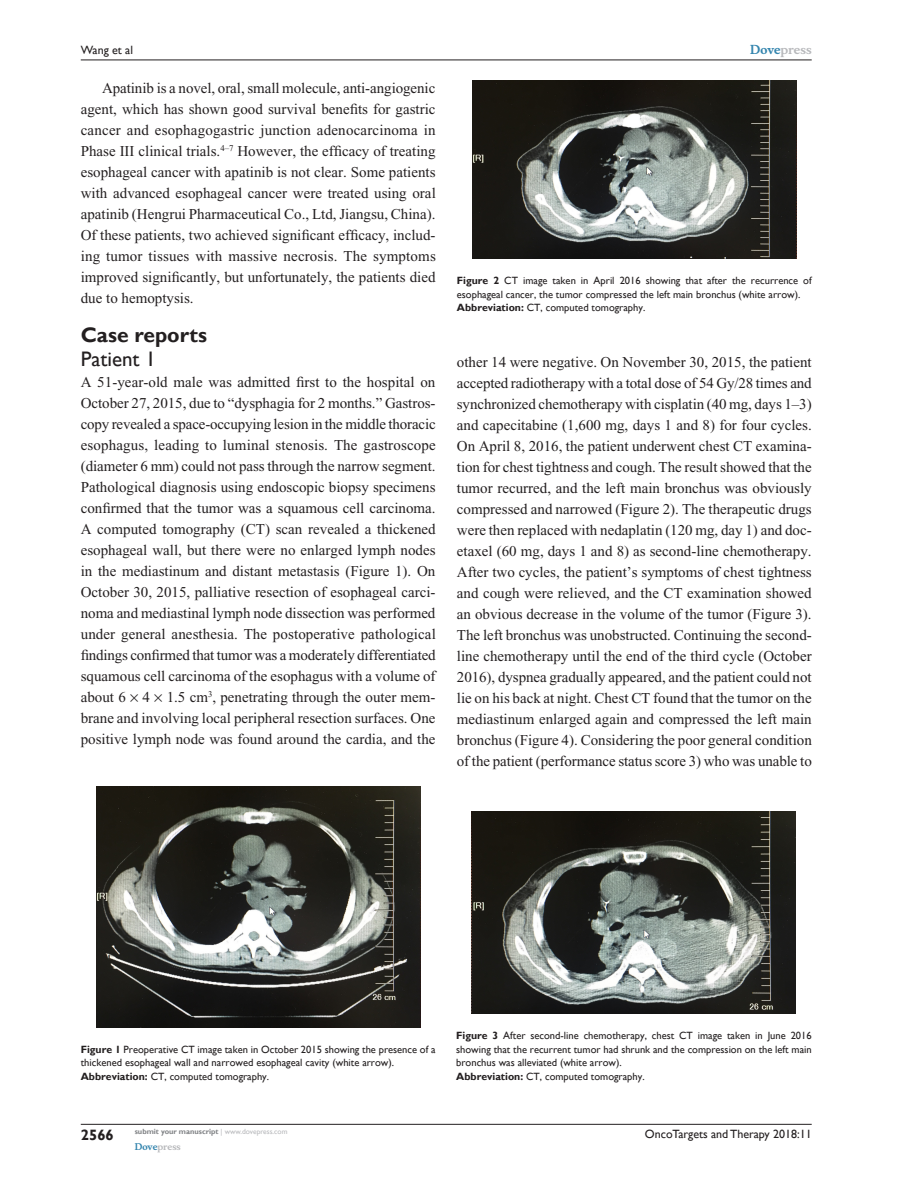
<style>
.page{position:relative;width:918px;height:1188px;background:#fff}
.page>*{position:absolute;margin:0;border:0;box-sizing:border-box;transform-origin:0 0}
.H1-before-H2{font:700 21px "Gill Sans";color:#231f20}
.H2-after-H1{font:21px "Gill Sans";color:#231f20}
.TxF{font:15px/21px "Times New Roman";color:#231f20;text-align:justify}
.Tx{font:15px/21px "Times New Roman";color:#231f20;text-align:justify}
.RunFolio-V{font:700 15px "Gill Sans";color:#231f20}
.RunF-V{font:12px "Gill Sans";color:#231f20}
.RunH-Brand-V{font:700 12px "Musee";color:#b8b9bc}
.RunH-V{font:12px "Gill Sans";color:#231f20}
.FigC{font:10.5px/13.5px "Gill Sans";color:#231f20}
.FigSNRI{font:10.5px "Gill Sans";color:#231f20}
.RunF-Brand-V{font:700 9px "Musee";color:#b8b9bc}
.RunF-SubmityourMS-V{font:700 7.5px "Gill Sans";color:#808285}
.s1{color:#3485ae}
.s2{font-weight:700}
.s3{font-weight:400;color:#b8b9bc}
</style>
<div class="page">
<hr style="left:81px;top:1124px;width:731px;height:1px;background:#231f20">
<hr style="left:81px;top:60px;width:731px;height:1px;background:#231f20">
<img style="left:96px;top:786px;width:324px;height:241px">
<img style="left:472px;top:81px;width:324px;height:178px">
<img style="left:472px;top:811px;width:324px;height:203px">
<p class="RunH-V" style="left:81px;top:43px;width:54px">Wang et al</p>
<p class="Tx" style="left:81px;top:77px;width:357px;text-indent:21px">Apatinib is a novel, oral, small molecule, anti-angiogenic agent, which has shown good survival benefits for gastric cancer and esophagogastric junction adenocarcinoma in Phase III clinical trials.<sup>4–7</sup> However, the efficacy of treating esophageal cancer with apatinib is not clear. Some patients with advanced esophageal cancer were treated using oral apatinib (Hengrui Pharmaceutical Co., Ltd, Jiangsu, China).<br>Of these patients, two achieved significant efficacy, includ&shy;ing tumor tissues with massive necrosis. The symptoms improved significantly, but unfortunately, the patients died due to hemoptysis.</p>
<p class="H1-before-H2" style="left:81px;top:322px;width:128px">Case reports</p>
<p class="H2-after-H1" style="left:81px;top:346px;width:77px">Patient 1</p>
<p class="TxF" style="left:81px;top:371px;width:357px">A 51-year-old male was admitted first to the hospital on October 27, 2015, due to “dysphagia for 2 months.” Gastros&shy;copy revealed a space-occupying lesion in the middle thoracic esophagus, leading to luminal stenosis. The gastroscope (diameter 6 mm) could not pass through the narrow segment.<br>Pathological diagnosis using endoscopic biopsy specimens confirmed that the tumor was a squamous cell carcinoma.<br>A computed tomography (CT) scan revealed a thickened esophageal wall, but there were no enlarged lymph nodes in the mediastinum and distant metastasis (Figure 1). On October 30, 2015, palliative resection of esophageal carci&shy;noma and mediastinal lymph node dissection was performed under general anesthesia. The postoperative pathological findings confirmed that tumor was a moderately differentiated squamous cell carcinoma of the esophagus with a volume of about 6 4 1.5 cm<sup>3</sup>, penetrating through the outer mem&shy;brane and involving local peripheral resection surfaces. One positive lymph node was found around the cardia, and the</p>
<p class="RunH-Brand-V" style="left:750px;top:43px;width:63px"><span class="s1">Dove</span>press</p>
<p class="FigC" style="left:457px;top:274px;width:356px"><span class="s2">Figure 2</span> CT image taken in April 2016 showing that after the recurrence of esophageal cancer, the tumor compressed the left main bronchus (white arrow).</p>
<p class="FigSNRI" style="left:457px;top:302px;width:190px"><span class="s2">Abbreviation:</span> CT, computed tomography.</p>
<p class="TxF" style="left:457px;top:352px;width:357px">other 14 were negative. On November 30, 2015, the patient accepted radiotherapy with a total dose of 54 Gy/28 times and synchronized chemotherapy with cisplatin (40 mg, days 1–3) and capecitabine (1,600 mg, days 1 and 8) for four cycles.<br>On April 8, 2016, the patient underwent chest CT examina&shy;tion for chest tightness and cough. The result showed that the tumor recurred, and the left main bronchus was obviously compressed and narrowed (Figure 2). The therapeutic drugs were then replaced with nedaplatin (120 mg, day 1) and doc&shy;etaxel (60 mg, days 1 and 8) as second-line chemotherapy.<br>After two cycles, the patient’s symptoms of chest tightness and cough were relieved, and the CT examination showed an obvious decrease in the volume of the tumor (Figure 3).<br>The left bronchus was unobstructed. Continuing the second&shy;line chemotherapy until the end of the third cycle (October 2016), dyspnea gradually appeared, and the patient could not lie on his back at night. Chest CT found that the tumor on the mediastinum enlarged again and compressed the left main bronchus (Figure 4). Considering the poor general condition of the patient (performance status score 3) who was unable to</p>
<p class="FigC" style="left:81px;top:1042px;width:356px"><span class="s2">Figure 1</span> Preoperative CT image taken in October 2015 showing the presence of a thickened esophageal wall and narrowed esophageal cavity (white arrow).</p>
<p class="FigSNRI" style="left:81px;top:1070px;width:190px"><span class="s2">Abbreviation:</span> CT, computed tomography.</p>
<p class="RunFolio-V" style="left:81px;top:1126px;width:35px">2566</p>
<p class="RunF-SubmityourMS-V" style="left:135px;top:1127px;width:154px">submit your manuscript <span class="s3">| www.dovepress.com</span></p>
<p class="RunF-Brand-V" style="left:135px;top:1141px;width:48px"><span class="s1">Dove</span>press</p>
<p class="FigC" style="left:456px;top:1029px;width:357px;text-align:justify"><span class="s2">Figure 3</span> After second-line chemotherapy, chest CT image taken in June 2016 showing that the recurrent tumor had shrunk and the compression on the left main bronchus was alleviated (white arrow).</p>
<p class="FigSNRI" style="left:456px;top:1070px;width:190px"><span class="s2">Abbreviation:</span> CT, computed tomography.</p>
<p class="RunF-V" style="left:645px;top:1127px;width:168px">OncoTargets and Therapy 2018:11</p>
</div>
